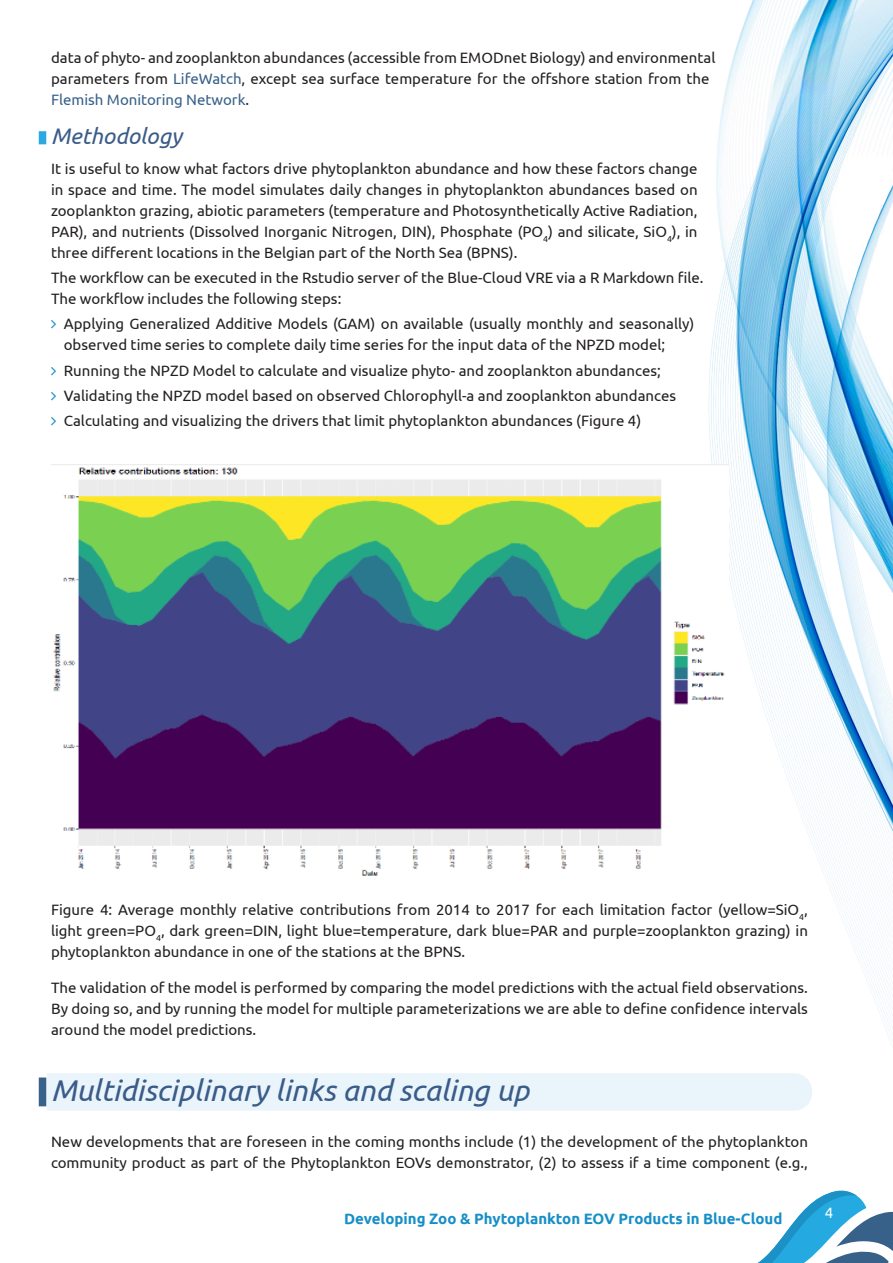
<style>
.page{position:relative;width:893px;height:1263px;background:#fff}
.page>*{position:absolute;margin:0;border:0;box-sizing:border-box;transform-origin:0 0}
.t1{font:italic 30px "Ubuntu";color:#3a5c89}
.t2{font:italic 22.5px "Ubuntu";color:#3a5c89}
.t3{font:15px/21px "Ubuntu";color:#231f20}
.t4{font:700 15px "Ubuntu";color:#178fc6}
.t5{font:15px "Ubuntu";color:#fff}
.s1{color:#386189}
</style>
<div class="page">
<img style="left:708px;top:0;width:185px;height:1111px">
<svg style="left:758px;top:1190px;width:135px;height:73px"></svg>
<div style="left:39px;top:131px;width:7px;height:13px;background:#2ba9e1"></div>
<div style="left:47px;top:1073px;width:765px;height:37px;background:#eaf4fb"></div>
<div style="left:39px;top:1077px;width:7px;height:29px;background:#386189"></div>
<img style="left:52px;top:464px;width:677px;height:413px">
<p class="t3" style="left:51px;top:46px;width:666px">data of phyto- and zooplankton abundances (accessible from EMODnet Biology) and environmental parameters from <span class="s1">LifeWatch</span>, except sea surface temperature for the offshore station from the<br><span class="s1">Flemish Monitoring Network</span>.</p>
<h3 class="t2" style="left:51px;top:123px;width:132px">Methodology</h3>
<p class="t3" style="left:51px;top:158px;width:648px;text-align:justify">It is useful to know what factors drive phytoplankton abundance and how these factors change in space and time. The model simulates daily changes in phytoplankton abundances based on zooplankton grazing, abiotic parameters (temperature and Photosynthetically Active Radiation, PAR), and nutrients (Dissolved Inorganic Nitrogen, DIN), Phosphate (PO<sub>4</sub>) and silicate, SiO<sub>4</sub>), in three different locations in the Belgian part of the North Sea (BPNS).</p>
<p class="t3" style="left:51px;top:267px;width:654px">The workflow can be executed in the Rstudio server of the Blue-Cloud VRE via a R Markdown file.<br>The workflow includes the following steps:</p>
<p class="t3" style="left:64px;top:313px;width:632px">Applying Generalized Additive Models (GAM) on available (usually monthly and seasonally) observed time series to complete daily time series for the input data of the NPZD model;</p>
<p class="t3" style="left:64px;top:359px;width:598px">Running the NPZD Model to calculate and visualize phyto- and zooplankton abundances;</p>
<p class="t3" style="left:64px;top:385px;width:614px">Validating the NPZD model based on observed Chlorophyll-a and zooplankton abundances</p>
<p class="t3" style="left:64px;top:410px;width:579px">Calculating and visualizing the drivers that limit phytoplankton abundances (Figure 4)</p>
<p class="t3" style="left:51px;top:899px;width:758px;text-align:justify">Figure 4: Average monthly relative contributions from 2014 to 2017 for each limitation factor (yellow=SiO<sub>4</sub>, light green=PO<sub>4</sub>, dark green=DIN, light blue=temperature, dark blue=PAR and purple=zooplankton grazing) in phytoplankton abundance in one of the stations at the BPNS.</p>
<p class="t3" style="left:51px;top:977px;width:758px;text-align:justify">The validation of the model is performed by comparing the model predictions with the actual field observations.<br>By doing so, and by running the model for multiple parameterizations we are able to define confidence intervals around the model predictions.</p>
<h2 class="t1" style="left:51px;top:1072px;width:480px">Multidisciplinary links and scaling up</h2>
<p class="t3" style="left:51px;top:1131px;width:758px">New developments that are foreseen in the coming months include (1) the development of the phytoplankton community product as part of the Phytoplankton EOVs demonstrator, (2) to assess if a time component (e.g.,</p>
<p class="t4" style="left:344px;top:1209px;width:440px">Developing Zoo &amp; Phytoplankton EOV Products in Blue-Cloud</p>
<p class="t5" style="left:825px;top:1204px;width:10px">4</p>
</div>
